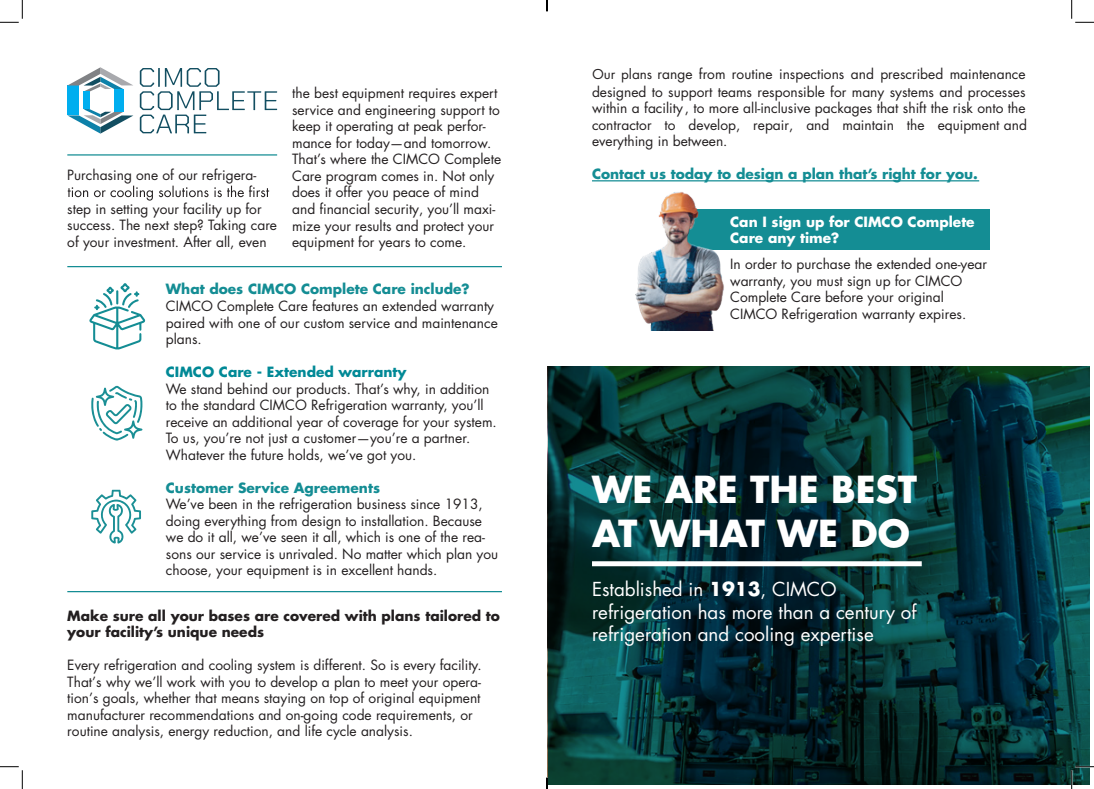
<style>
.page{position:relative;width:1094px;height:789px;background:#fff}
.page>*{position:absolute;margin:0;border:0;box-sizing:border-box;transform-origin:0 0}
.t1{font:700 36.25px/43.5px "Futura Std";color:#fff}
.t2{font:18.75px/22.5px "Futura Std";color:#fff}
.t3{font:13.75px/16.5px "Futura Std";color:#231f20}
.t4{font:700 13.75px "Futura Std";color:#148d94}
.t5{font:700 13.75px/16.5px "Futura Std";color:#231f20}
.t6{font:700 13.75px/16.5px "Futura Std";color:#fff}
.t7{font:700 13.75px "Futura Std";color:#008996}
.s1{font-family:"Futura PT";font-size:15px}
.s2{font-weight:700}
</style>
<div class="page">
<svg style="left:68px;top:185px;width:201px;height:16px"></svg>
<svg style="left:548px;top:366px;width:541px;height:418px;background:#053235"></svg>
<div style="left:592px;top:561px;width:329px;height:5px;background:#fff"></div>
<div style="left:674px;top:209px;width:315px;height:40px;background:#148d94"></div>
<hr style="left:592px;top:180px;width:387px;height:1px;background:#148d94">
<hr style="left:67px;top:266px;width:435px;height:1px;background:#148d94">
<hr style="left:67px;top:154px;width:210px;height:1px;background:#148d94">
<hr style="left:67px;top:591px;width:435px;height:1px;background:#148d94">
<svg style="left:91px;top:490px;width:50px;height:53px"></svg>
<svg style="left:91px;top:385px;width:51px;height:55px"></svg>
<svg style="left:89px;top:283px;width:57px;height:66px"></svg>
<img style="left:635px;top:192px;width:92px;height:139px">
<svg style="left:140px;top:68px;width:137px;height:65px"></svg>
<div style="left:67px;top:86px;width:12px;height:29px;background:#00aeef"></div>
<div style="left:114px;top:89px;width:9px;height:23px;background:#00aeef"></div>
<svg style="left:67px;top:67px;width:66px;height:25px"></svg>
<svg style="left:67px;top:108px;width:66px;height:26px"></svg>
<div style="left:84px;top:91px;width:6px;height:18px;background:#00aeef"></div>
<svg style="left:320px;top:202px;width:5px;height:12px"></svg>
<svg style="left:0;top:0;width:23px;height:23px"></svg>
<svg style="left:0;top:766px;width:23px;height:23px"></svg>
<svg style="left:1071px;top:0;width:22px;height:23px"></svg>
<svg style="left:1070px;top:766px;width:23px;height:23px"></svg>
<svg style="left:546px;top:777px;width:1px;height:12px"></svg>
<p class="t3" style="left:292px;top:85px;width:210px">the best equipment requires expert service and engineering support to keep it operating at peak perfor&shy;mance for today—and tomorrow.<br>That’s where the CIMCO Complete<br>Care program comes in. Not only does it offer you peace of mind and nancial security, you’ll maxi&shy;mize your results and protect your equipment for years to come.</p>
<p class="t3" style="left:67px;top:167px;width:190px">Purchasing one of our refrigera-</p>
<p class="t3" style="left:67px;top:200px;width:211px">step in setting your facility up for success. The next step? Taking care of your investment. After all, even</p>
<p class="t4" style="left:166px;top:280px;width:305px">What does CIMCO Complete Care include?</p>
<p class="t3" style="left:166px;top:298px;width:333px">CIMCO Complete Care features an extended warranty paired with one of our custom service and maintenance plans.</p>
<p class="t7" style="left:166px;top:363px;width:242px">CIMCO Care - Extended warranty</p>
<p class="t3" style="left:166px;top:380px;width:332px">We stand behind our products. That’s why, in addition to the standard CIMCO Refrigeration warranty, you’ll receive an additional year of coverage for your system.<br>To us, you’re not just a customer—you’re a partner.<br>Whatever the future holds, we’ve got you.</p>
<p class="t4" style="left:166px;top:478px;width:216px">Customer Service Agreements</p>
<p class="t3" style="left:166px;top:496px;width:334px">We’ve been in the refrigeration business since 1913, doing everything from design to installation. Because we do it all, we’ve seen it all, which is one of the rea&shy;sons our service is unrivaled. No matter which plan you choose, your equipment is in excellent hands.</p>
<p class="t5" style="left:67px;top:607px;width:434px">Make sure all your bases are covered with plans tailored to your facility’s unique needs</p>
<p class="t3" style="left:67px;top:657px;width:416px">Every refrigeration and cooling system is different. So is every facility.<br>That’s why we’ll work with you to develop a plan to meet your opera&shy;tion’s goals, whether that means staying on top of original equipment manufacturer recommendations and on-going code requirements, or routine analysis, energy reduction, and life cycle analysis.</p>
<p class="t3" style="left:592px;top:66px;width:436px;text-align:justify"><span class="s1">Our plans</span> range from routine inspections and prescribed maintenance designed to support teams responsible for many systems and processes within a facility, to more all-inclusive packages that shift the risk onto the contractor to develop, repair, and maintain the equipment and everything in between.</p>
<p class="t4" style="left:592px;top:165px;width:387px">Contact us today to design a plan that’s right for you.</p>
<p class="t6" style="left:730px;top:213px;width:246px">Can I sign up for CIMCO Complete<br>Care any time?</p>
<p class="t3" style="left:730px;top:256px;width:258px">In order to purchase the extended one-year warranty, you must sign up for CIMCO Complete Care before your original CIMCO Refrigeration warranty expires.</p>
<h1 class="t1" style="left:592px;top:467px;width:327px">WE ARE THE BEST<br>AT WHAT WE DO</h1>
<h2 class="t2" style="left:592px;top:578px;width:326px">Established in <span class="s2">1913</span>, CIMCO refrigeration has more than a century of refrigeration and cooling expertise</h2>
</div>
